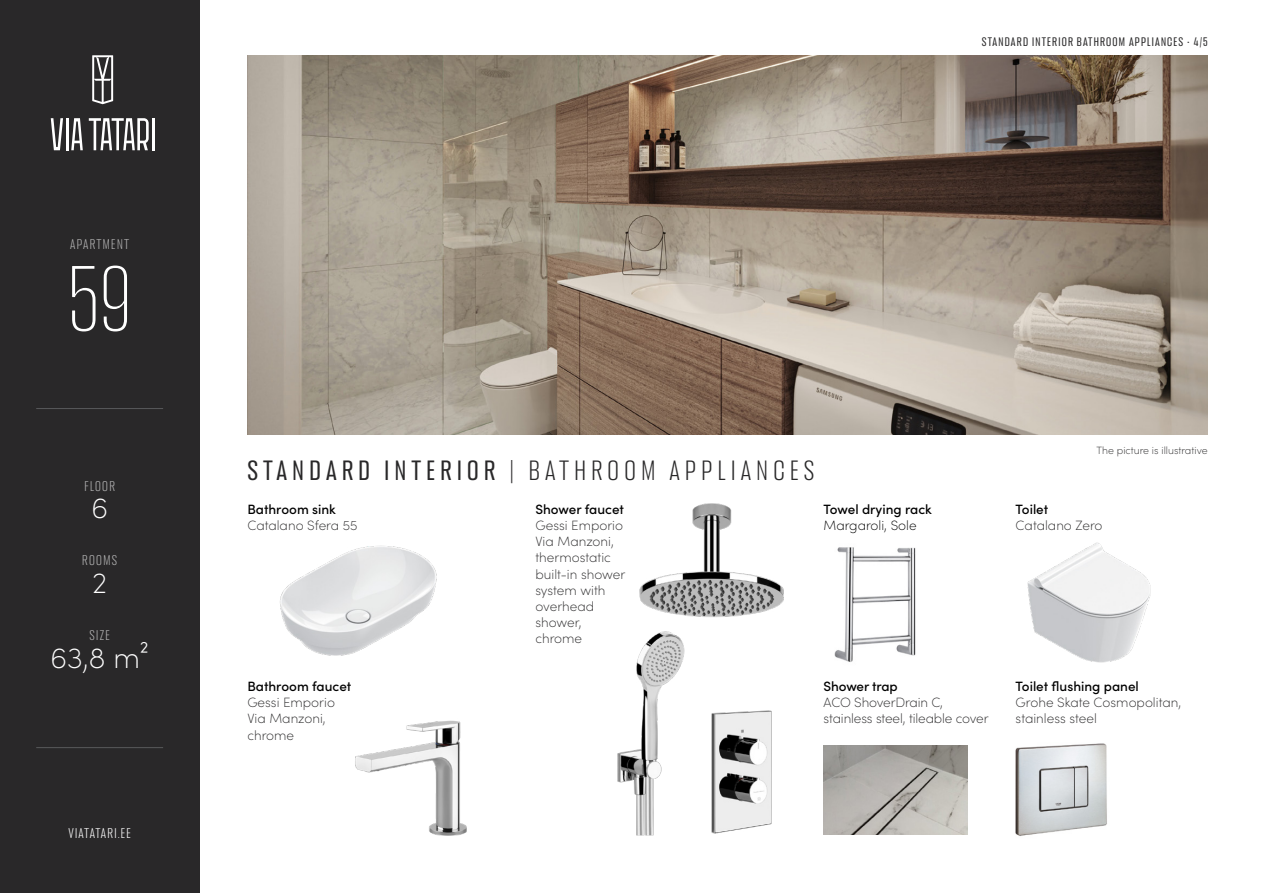
<style>
.page{position:relative;width:1263px;height:893px;background:#fff}
.page>*{position:absolute;margin:0;border:0;box-sizing:border-box;transform-origin:0 0}
.t1{font:300 90px "Anguita Sans";color:#fff}
.t2{font:200 29.1px "Sofia Pro";color:#fff}
.t3{font:27px "Anguita Sans";letter-spacing:.2em;color:#292829}
.t4{font:13.65px "Anguita Sans";letter-spacing:.1em;color:#b5b5b5}
.t5{font:13.65px "Anguita Sans";letter-spacing:.1em;color:#fff}
.t6{font:200 13.5px/16.2px "Sofia Pro";color:#292829}
.t7{font:500 13.5px "Sofia Pro";color:#000}
.t8{font:200 13.5px "Sofia Pro";color:#000}
.t9{font:500 12px "Anguita Sans";letter-spacing:.1em;color:#292829}
.t10{font:200 10.5px "Sofia Pro";color:#292829}
.s1{font-weight:500}
</style>
<div class="page">
<img style="left:834px;top:547px;width:82px;height:115px">
<img style="left:280px;top:545px;width:157px;height:111px">
<img style="left:247px;top:55px;width:961px;height:380px">
<img style="left:355px;top:720px;width:112px;height:116px">
<img style="left:1027px;top:542px;width:124px;height:121px">
<img style="left:823px;top:745px;width:145px;height:89px">
<img style="left:1015px;top:743px;width:92px;height:93px">
<img style="left:711px;top:710px;width:61px;height:124px">
<img style="left:617px;top:662px;width:65px;height:174px">
<img style="left:637px;top:503px;width:147px;height:159px">
<div style="left:0;top:0;width:199px;height:893px;background:#292829"></div>
<hr style="left:36px;top:747px;width:127px;height:1px;background:#58595b">
<hr style="left:36px;top:408px;width:127px;height:1px;background:#58595b">
<svg style="left:92px;top:55px;width:21px;height:49px"></svg>
<hr style="left:152px;top:118px;width:3px;height:32px;background:#fff">
<svg style="left:51px;top:118px;width:12px;height:32px"></svg>
<svg style="left:71px;top:118px;width:12px;height:32px"></svg>
<svg style="left:89px;top:118px;width:60px;height:32px"></svg>
<hr style="left:66px;top:118px;width:2px;height:32px;background:#fff">
<p class="t4" style="left:70px;top:237px;width:60px">APARTMENT</p>
<h1 class="t1" style="left:68px;top:252px;width:66px">59</h1>
<p class="t4" style="left:84px;top:479px;width:32px">FLOOR</p>
<h2 class="t2" style="left:91px;top:487px;width:18px">6</h2>
<p class="t4" style="left:82px;top:553px;width:36px">ROOMS</p>
<h2 class="t2" style="left:92px;top:562px;width:16px">2</h2>
<p class="t4" style="left:89px;top:628px;width:22px">SIZE</p>
<h2 class="t2" style="left:51px;top:636px;width:100px">63,8 m²</h2>
<p class="t5" style="left:68px;top:826px;width:64px">VIATATARI.EE</p>
<p class="t9" style="left:982px;top:35px;width:227px">STANDARD INTERIOR BATHROOM APPLIANCES • 4/5</p>
<h3 class="t3" style="left:247px;top:456px;width:569px"><span class="s1">STANDARD INTERIOR</span> | BATHROOM APPLIANCES</h3>
<p class="t7" style="left:247px;top:499px;width:90px">Bathroom sink</p>
<p class="t6" style="left:247px;top:516px;width:112px">Catalano Sfera 55</p>
<p class="t7" style="left:535px;top:499px;width:90px">Shower faucet</p>
<p class="t6" style="left:535px;top:516px;width:91px">Gessi Emporio<br>Via Manzoni, thermostatic built-in shower system with overhead shower, chrome</p>
<p class="t7" style="left:823px;top:499px;width:110px">Towel drying rack</p>
<p class="t8" style="left:823px;top:515px;width:95px">Margaroli, Sole</p>
<p class="t7" style="left:247px;top:676px;width:105px">Bathroom faucet</p>
<p class="t6" style="left:247px;top:693px;width:89px">Gessi Emporio<br>Via Manzoni, chrome</p>
<p class="t7" style="left:823px;top:676px;width:76px">Shower trap</p>
<p class="t6" style="left:823px;top:693px;width:167px">ACO ShoverDrain C, stainless steel, tileable cover</p>
<p class="t10" style="left:1096px;top:443px;width:113px">The picture is illustrative</p>
<p class="t7" style="left:1016px;top:499px;width:34px">Toilet</p>
<p class="t6" style="left:1016px;top:516px;width:88px">Catalano Zero</p>
<p class="t7" style="left:1016px;top:676px;width:125px">Toilet flushing panel</p>
<p class="t6" style="left:1016px;top:693px;width:167px">Grohe Skate Cosmopolitan, stainless steel</p>
</div>
